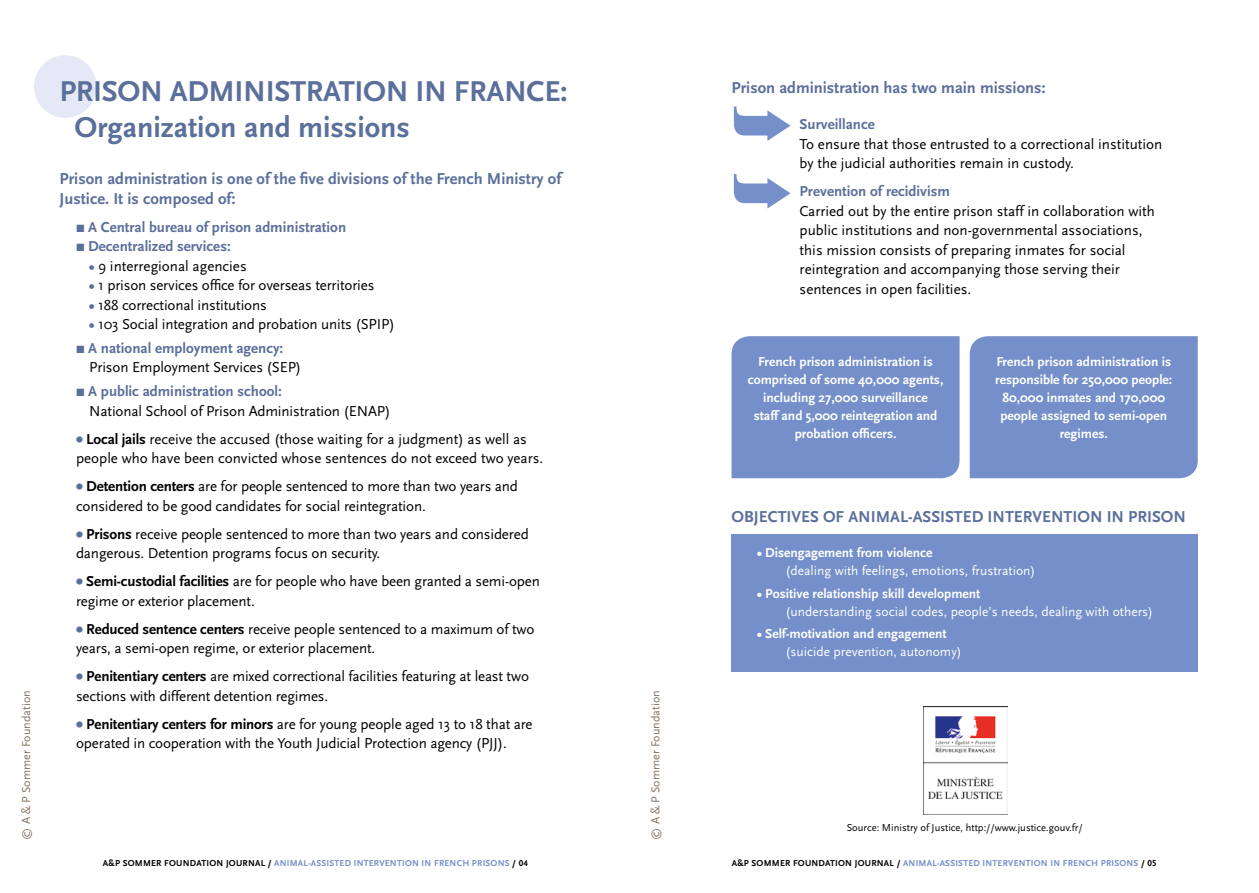
<style>
.page{position:relative;width:1259px;height:893px;background:#fff}
.page>*{position:absolute;margin:0;border:0;box-sizing:border-box;transform-origin:0 0}
.t1{font:700 30px/36px "Scala Sans";letter-spacing:-.01em;color:#5b6f9b}
.t2{font:700 16.5px/19.5px "Scala Sans";color:#5b6f9b}
.t3{font:15px/19.5px "Scala Sans";letter-spacing:-.01em;color:#000}
.t4{font:700 15px "Scala Sans";color:#5b6f9b}
.t5{font:700 13.5px/18px "Scala Sans";color:#fff;text-align:center}
.t6{font:13.5px "Scala Sans";color:#fff}
.t7{font:12px "Scala Sans Regular LF";color:#847363}
.t8{font:10.5px "Scala Sans";color:#000}
.t9{font:700 9px "Scala Sans LF";letter-spacing:.025em;color:#748fc9}
.s1{font-weight:700;color:#5b6f9b}
.s2{color:#5b6f9b}
.s3{font-weight:700;font-size:19.5px;color:#5b6f9b}
.s4{font-weight:700}
.s5{color:#000}
</style>
<div class="page">
<div style="left:731px;top:534px;width:466px;height:137px;background:#748fc9"></div>
<div style="left:34px;top:55px;width:63px;height:63px;background:#e5e8f6;border-radius:50%"></div>
<img style="left:923px;top:706px;width:84px;height:108px">
<div style="left:731px;top:336px;width:228px;height:142px;background:#748fc9"></div>
<div style="left:969px;top:336px;width:228px;height:142px;background:#748fc9"></div>
<h1 class="t1" style="left:75px;top:74px;width:495px;text-indent:-15px">PRISON ADMINISTRATION IN FRANCE:<br>Organization and missions</h1>
<p class="t2" style="left:60px;top:169px;width:503px">Prison administration is one of the five divisions of the French Ministry of<br>Justice. It is composed of:</p>
<p class="t4" style="left:77px;top:219px;width:271px">■ A Central bureau of prison administration</p>
<p class="t4" style="left:77px;top:238px;width:156px">■ Decentralized services:</p>
<p class="t3" style="left:89px;top:256px;width:159px"><span class="s1">•</span> 9 interregional agencies</p>
<p class="t3" style="left:89px;top:276px;width:287px"><span class="s1">•</span> 1 prison services office for overseas territories</p>
<p class="t3" style="left:89px;top:295px;width:179px"><span class="s1">•</span> 188 correctional institutions</p>
<p class="t3" style="left:89px;top:315px;width:307px"><span class="s1">•</span> 103 Social integration and probation units (SPIP)</p>
<p class="t3" style="left:89px;top:338px;width:213px;text-indent:-13px"><span class="s2">■</span> <span class="s1">A national employment agency:<br></span>Prison Employment Services (SEP)</p>
<p class="t3" style="left:89px;top:382px;width:303px;text-indent:-13px"><span class="s2">■</span> <span class="s1">A public administration school:<br></span>National School of Prison Administration (ENAP)</p>
<p class="t3" style="left:76px;top:429px;width:469px"><span class="s3">•</span> <span class="s4">Local jails</span> receive the accused (those waiting for a judgment) as well as people who have been convicted whose sentences do not exceed two years.</p>
<p class="t3" style="left:76px;top:477px;width:443px"><span class="s3">•</span> <span class="s4">Detention centers</span> are for people sentenced to more than two years and considered to be good candidates for social reintegration.</p>
<p class="t3" style="left:76px;top:524px;width:454px"><span class="s3">•</span> <span class="s4">Prisons</span> receive people sentenced to more than two years and considered dangerous. Detention programs focus on security.</p>
<p class="t3" style="left:76px;top:572px;width:465px"><span class="s3">•</span> <span class="s4">Semi-custodial facilities</span> are for people who have been granted a semi-open regime or exterior placement.</p>
<p class="t3" style="left:76px;top:619px;width:460px"><span class="s3">•</span> <span class="s4">Reduced sentence centers</span> receive people sentenced to a maximum of two years, a semi-open regime, or exterior placement.</p>
<p class="t3" style="left:76px;top:667px;width:454px"><span class="s3">•</span> <span class="s4">Penitentiary centers</span> are mixed correctional facilities featuring at least two sections with different detention regimes.</p>
<p class="t3" style="left:76px;top:714px;width:458px"><span class="s3">•</span> <span class="s4">Penitentiary centers for minors</span> are for young people aged 13 to 18 that are operated in cooperation with the Youth Judicial Protection agency (PJJ).</p>
<p class="t7" style="left:20px;top:839px;width:151px;rotate:-90deg">© A &amp; P Sommer Foundation</p>
<p class="t7" style="left:649px;top:839px;width:151px;rotate:-90deg">© A &amp; P Sommer Foundation</p>
<p class="t2" style="left:731px;top:78px;width:316px">Prison administration has two main missions:</p>
<p class="t4" style="left:799px;top:116px;width:77px">Surveillance</p>
<p class="t3" style="left:799px;top:134px;width:364px">To ensure that those entrusted to a correctional institution by the judicial authorities remain in custody.</p>
<p class="t4" style="left:799px;top:183px;width:152px">Prevention of recidivism</p>
<p class="t3" style="left:799px;top:202px;width:357px">Carried out by the entire prison staff in collaboration with public institutions and non-governmental associations, this mission consists of preparing inmates for social reintegration and accompanying those serving their sentences in open facilities.</p>
<p class="t5" style="left:748px;top:353px;width:197px">French prison administration is comprised of some 40,000 agents, including 27,000 surveillance<br>staff and 5,000 reintegration and probation officers.</p>
<p class="t5" style="left:995px;top:353px;width:179px">French prison administration is responsible for 250,000 people:<br>80,000 inmates and 170,000 people assigned to semi-open regimes.</p>
<p class="t2" style="left:731px;top:508px;width:456px">OBJECTIVES OF ANIMAL-ASSISTED INTERVENTION IN PRISON</p>
<p class="t5" style="left:757px;top:544px;width:177px">• Disengagement from violence</p>
<p class="t6" style="left:785px;top:564px;width:251px">(dealing with feelings, emotions, frustration)</p>
<p class="t5" style="left:757px;top:584px;width:225px">• Positive relationship skill development</p>
<p class="t6" style="left:785px;top:604px;width:369px">(understanding social codes, people’s needs, dealing with others)</p>
<p class="t5" style="left:757px;top:625px;width:191px">• Self-motivation and engagement</p>
<p class="t6" style="left:785px;top:644px;width:178px">(suicide prevention, autonomy)</p>
<p class="t8" style="left:846px;top:822px;width:237px">Source: Ministry of Justice, http://www.justice.gouv.fr/</p>
<p class="t9" style="left:103px;top:858px;width:426px"><span class="s5">A&amp;P SOMMER FOUNDATION JOURNAL /</span> ANIMAL-ASSISTED INTERVENTION IN FRENCH PRISONS <span class="s5">/ 04</span></p>
<p class="t9" style="left:732px;top:858px;width:426px"><span class="s5">A&amp;P SOMMER FOUNDATION JOURNAL /</span> ANIMAL-ASSISTED INTERVENTION IN FRENCH PRISONS <span class="s5">/ 05</span></p>
</div>
